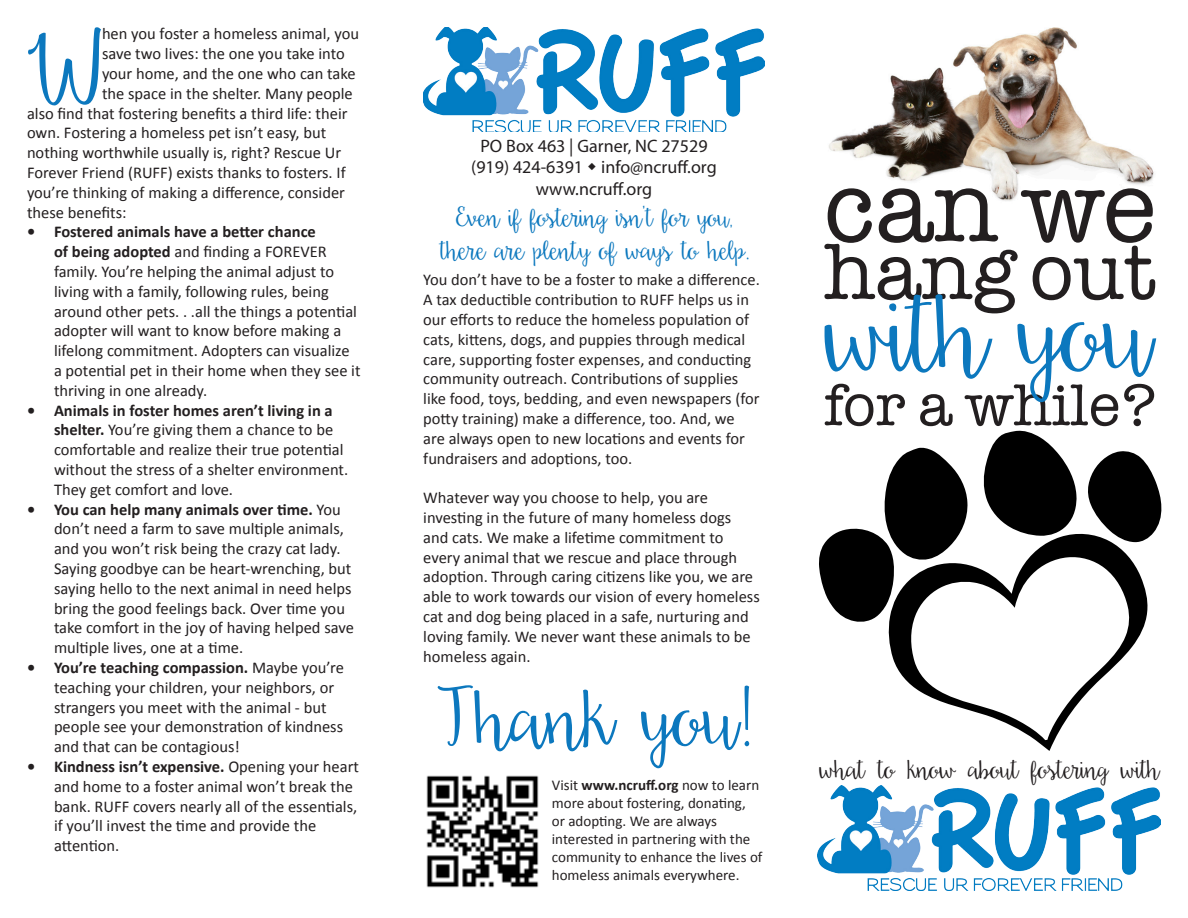
<style>
.page{position:relative;width:1188px;height:918px;background:#fff}
.page>*{position:absolute;margin:0;border:0;box-sizing:border-box;transform-origin:0 0}
.t1{font:114px "Daydreamer";letter-spacing:-.07em;color:#0c78be}
.t2{font:108px "Daydreamer";color:#0c78be}
.t3{font:102px "American Typewriter";color:#231f20}
.t4{font:82.5px "Daydreamer";letter-spacing:-.065em;color:#0c78be}
.t5{font:81px "American Typewriter";color:#231f20}
.t6{font:60px "American Typewriter";color:#231f20}
.t7{font:27px "Daydreamer";letter-spacing:-.07em;color:#0c78be}
.t8{font:27px "Daydreamer";letter-spacing:-.07em;color:#231f20}
.t9{font:18px "Myriad Pro";color:#231f20}
.t10{font:16.5px/19.8px "Calibri";color:#231f20}
.t11{font:15px/18px "Calibri";color:#231f20}
.s1{font-weight:700}
</style>
<div class="page">
<img style="left:829px;top:27px;width:325px;height:174px">
<img style="left:818px;top:785px;width:343px;height:106px">
<svg style="left:983px;top:430px;width:94px;height:102px"></svg>
<svg style="left:1088px;top:451px;width:74px;height:86px"></svg>
<svg style="left:819px;top:447px;width:149px;height:175px"></svg>
<svg style="left:888px;top:532px;width:261px;height:219px"></svg>
<img style="left:423px;top:27px;width:342px;height:105px">
<img style="left:426px;top:775px;width:113px;height:113px">
<p class="t2" style="left:27px;top:13px;width:77px">W</p>
<p class="t10" style="left:102px;top:23px;width:259px">hen you foster a homeless animal, you</p>
<p class="t10" style="left:102px;top:43px;width:244px">save two lives: the one you take into</p>
<p class="t10" style="left:102px;top:63px;width:255px">your home, and the one who can take</p>
<p class="t10" style="left:102px;top:83px;width:252px">the space in the shelter. Many people</p>
<p class="t10" style="left:27px;top:102px;width:322px">also find that fostering benefits a third life: their</p>
<p class="t10" style="left:27px;top:122px;width:301px">own. Fostering a homeless pet isn’t easy, but</p>
<p class="t10" style="left:27px;top:142px;width:316px">nothing worthwhile usually is, right? Rescue Ur</p>
<p class="t10" style="left:27px;top:162px;width:320px">Forever Friend (RUFF) exists thanks to fosters. If</p>
<p class="t10" style="left:27px;top:182px;width:320px">you’re thinking of making a difference, consider</p>
<p class="t10" style="left:27px;top:201px;width:101px">these benefits:</p>
<p class="t10" style="left:54px;top:221px;width:308px;text-indent:-27px"><span class="s1">• Fostered animals have a better chance<br>of being adopted</span> and finding a FOREVER family. You’re helping the animal adjust to living with a family, following rules, being around other pets. . .all the things a potential adopter will want to know before making a lifelong commitment. Adopters can visualize a potential pet in their home when they see it thriving in one already.</p>
<p class="t10" style="left:54px;top:399px;width:296px;text-indent:-27px"><span class="s1">• Animals in foster homes aren’t living in a shelter.</span> You’re giving them a chance to be comfortable and realize their true potential without the stress of a shelter environment.<br>They get comfort and love.</p>
<p class="t10" style="left:54px;top:498px;width:301px;text-indent:-27px"><span class="s1">• You can help many animals over time.</span> You don’t need a farm to save multiple animals, and you won’t risk being the crazy cat lady.<br>Saying goodbye can be heart-wrenching, but saying hello to the next animal in need helps bring the good feelings back. Over time you take comfort in the joy of having helped save multiple lives, one at a time.</p>
<p class="t10" style="left:54px;top:657px;width:291px;text-indent:-27px"><span class="s1">• You’re teaching compassion.</span> Maybe you’re teaching your children, your neighbors, or strangers you meet with the animal - but people see your demonstration of kindness and that can be contagious!</p>
<p class="t10" style="left:54px;top:756px;width:307px;text-indent:-27px"><span class="s1">• Kindness isn’t expensive.</span> Opening your heart and home to a foster animal won’t break the bank. RUFF covers nearly all of the essentials, if you’ll invest the time and provide the attention.</p>
<p class="t9" style="left:480px;top:134px;width:229px">PO Box 463 | Garner, NC 27529</p>
<p class="t9" style="left:471px;top:156px;width:247px">(919) 424-6391 info@ncruff.org</p>
<p class="t9" style="left:536px;top:178px;width:118px">www.ncruff.org</p>
<p class="t7" style="left:456px;top:203px;width:278px">Even if fostering isn’t for you,</p>
<p class="t7" style="left:440px;top:236px;width:311px">there are plenty of ways to help.</p>
<p class="t10" style="left:423px;top:269px;width:338px">You don’t have to be a foster to make a difference.<br>A tax deductible contribution to RUFF helps us in our efforts to reduce the homeless population of cats, kittens, dogs, and puppies through medical care, supporting foster expenses, and conducting community outreach. Contributions of supplies like food, toys, bedding, and even newspapers (for potty training) make a difference, too. And, we are always open to new locations and events for fundraisers and adoptions, too.</p>
<p class="t10" style="left:423px;top:487px;width:338px">Whatever way you choose to help, you are investing in the future of many homeless dogs and cats. We make a lifetime commitment to every animal that we rescue and place through adoption. Through caring citizens like you, we are able to work towards our vision of every homeless cat and dog being placed in a safe, nurturing and loving family. We never want these animals to be homeless again.</p>
<p class="t4" style="left:437px;top:675px;width:316px">Thank you!</p>
<p class="t11" style="left:552px;top:775px;width:212px">Visit <span class="s1">www.ncruff.org</span> now to learn more about fostering, donating, or adopting. We are always interested in partnering with the community to enhance the lives of homeless animals everywhere.</p>
<p class="t3" style="left:824px;top:129px;width:334px">can we</p>
<p class="t5" style="left:824px;top:210px;width:334px">hang out</p>
<p class="t1" style="left:824px;top:273px;width:334px">with you</p>
<p class="t6" style="left:824px;top:359px;width:334px">for a while?</p>
<p class="t8" style="left:819px;top:755px;width:343px">what to know about fostering with</p>
</div>
